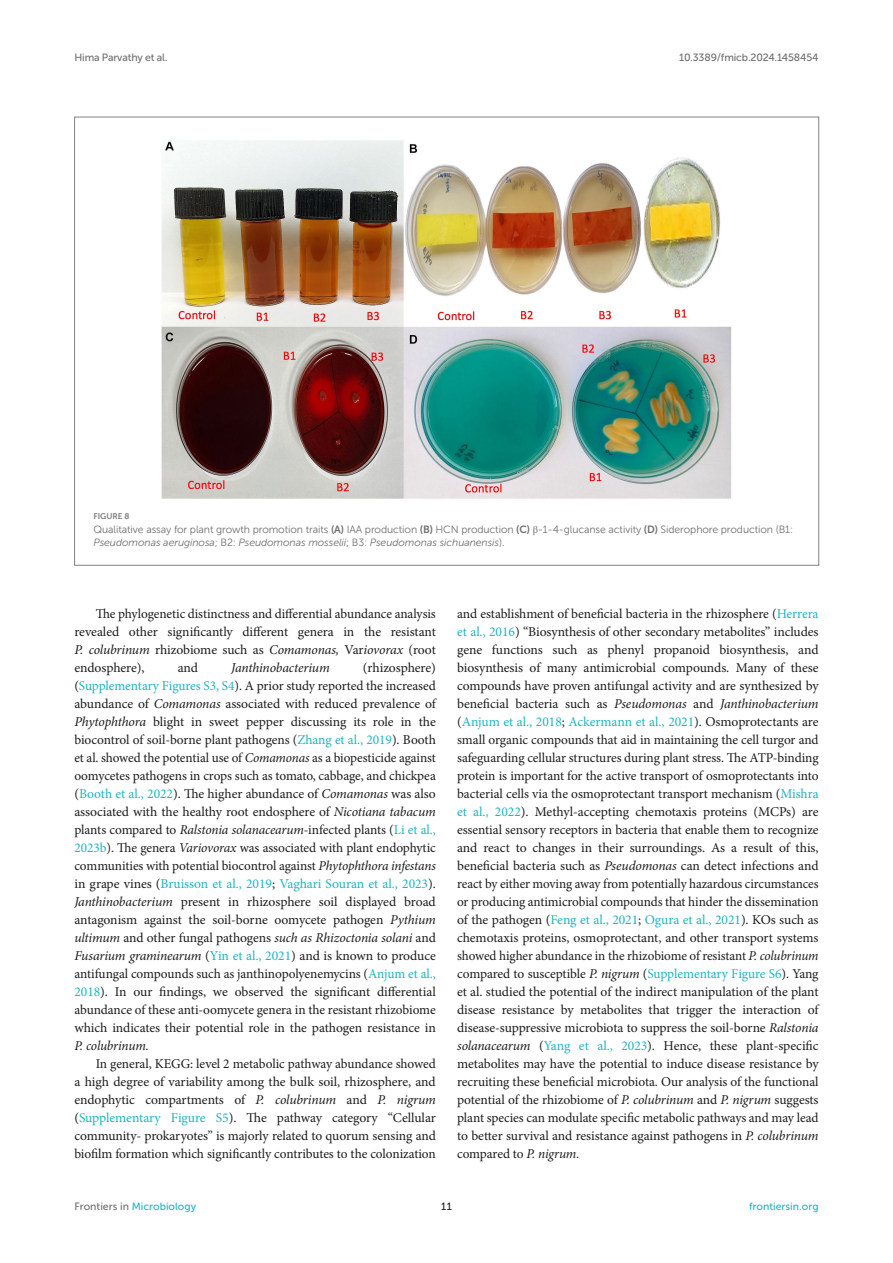
<style>
.page{position:relative;width:893px;height:1263px;background:#fff}
.page>*{position:absolute;margin:0;border:0;box-sizing:border-box;transform-origin:0 0}
.TEXT{font:13.5px/18px "Minion Pro";letter-spacing:-.005em;color:#1b1c1b;text-align:justify}
.TEXT-2{font:italic 13.5px "Minion Pro";letter-spacing:-.015em;color:#1b1c1b}
.FIG_LEG{font:10.5px/13.5px "Museo Sans 300";letter-spacing:-.01em;color:#706f70}
.t1{font:10.5px "Museo Sans 500";letter-spacing:-.015em;color:#706f70}
.t2{font:10.5px "Museo Sans 500";color:#1db5c3}
.t3{font:10.5px "Museo Sans 500";color:#1b1c1b}
.FIG_HD{font:8.25px "Museo Sans 700";letter-spacing:-.01em;color:#7e7f7f}
.s1{font-family:"Museo Sans 700"}
.s2{font-family:"STIX General"}
.s3{font-style:italic}
.s4{color:#1db5c3}
.s5{color:#706f70}
</style>
<div class="page">
<img style="left:161px;top:140px;width:571px;height:359px">
<p class="t1" style="left:74px;top:51px;width:95px">Hima Parvathy et al.</p>
<p class="t1" style="left:679px;top:51px;width:141px">10.3389/fmicb.2024.1458454</p>
<p class="FIG_HD" style="left:94px;top:512px;width:37px">FIGURE 8</p>
<p class="FIG_LEG" style="left:94px;top:522px;width:701px">Qualitative assay for plant growth promotion traits <span class="s1">(A)</span> IAA production <span class="s1">(B)</span> HCN production <span class="s1">(C)</span> <span class="s2">β</span>-1-4-glucanse activity <span class="s1">(D)</span> Siderophore production (B1:<br><span class="s3">Pseudomonas aeruginosa</span>; B2: <span class="s3">Pseudomonas mosselii</span>; B3: <span class="s3">Pseudomonas sichuanensis</span>).</p>
<p class="TEXT" style="left:74px;top:605px;width:363px;text-indent:21px">The phylogenetic distinctness and differential abundance analysis revealed other significantly different genera in the resistant <span class="s3">P. colubrinum</span> rhizobiome such as <span class="s3">Comamonas,</span> Var<span class="s3">iovorax</span> (root endosphere),</p>
<p class="TEXT" style="left:74px;top:659px;width:363px;text-indent:289px">(rhizosphere) (<span class="s4">Supplementary Figures S3, S4</span>). A prior study reported the increased abundance of <span class="s3">Comamonas</span> associated with reduced prevalence of <span class="s3">Phytophthora</span> blight in sweet pepper discussing its role in the biocontrol of soil-borne plant pathogens (<span class="s4">Zhang et al., 2019</span>). Booth et al. showed the potential use of <span class="s3">Comamonas</span> as a biopesticide against oomycetes pathogens in crops such as tomato, cabbage, and chickpea (<span class="s4">Booth et al., 2022</span>). The higher abundance of <span class="s3">Comamonas</span> was also associated with the healthy root endosphere of <span class="s3">Nicotiana tabacum </span>plants compared to <span class="s3">Ralstonia solanacearum-</span>infected plants (<span class="s4">Li et al., 2023b</span>). The genera <span class="s3">Variovorax</span> was associated with plant endophytic communities with potential biocontrol against <span class="s3">Phytophthora infestans </span>in grape vines (<span class="s4">Bruisson et al., 2019</span>; <span class="s4">Vaghari Souran et al., 2023</span>).<br><span class="s3">Janthinobacterium</span> present in rhizosphere soil displayed broad antagonism against the soil-borne oomycete pathogen <span class="s3">Pythium ultimum</span> and other fungal pathogens <span class="s3">such as Rhizoctonia solani</span> and <span class="s3">Fusarium graminearum</span> (<span class="s4">Yin et al., 2021</span>) and is known to produce antifungal compounds such as janthinopolyenemycins (<span class="s4">Anjum et al., 2018</span>). In our findings, we observed the significant differential abundance of these anti-oomycete genera in the resistant rhizobiome which indicates their potential role in the pathogen resistance in <span class="s3">P. colubrinum.</span></p>
<p class="TEXT" style="left:74px;top:1055px;width:363px;text-indent:21px">In general, KEGG: level 2 metabolic pathway abundance showed a high degree of variability among the bulk soil, rhizosphere, and endophytic compartments of <span class="s3">P. colubrinum</span> and <span class="s3">P. nigrum </span>(<span class="s4">Supplementary Figure S5</span>). The pathway category “Cellular community- prokaryotes” is majorly related to quorum sensing and biofilm formation which significantly contributes to the colonization</p>
<p class="TEXT" style="left:178px;top:659px;width:22px">and</p>
<p class="TEXT-2" style="left:231px;top:658px;width:100px">Janthinobacterium</p>
<p class="TEXT" style="left:457px;top:605px;width:363px">and establishment of beneficial bacteria in the rhizosphere (<span class="s4">Herrera et al., 2016</span>) “Biosynthesis of other secondary metabolites” includes gene functions such as phenyl propanoid biosynthesis, and biosynthesis of many antimicrobial compounds. Many of these compounds have proven antifungal activity and are synthesized by beneficial bacteria such as <span class="s3">Pseudomonas</span> and <span class="s3">Janthinobacterium </span>(<span class="s4">Anjum et al., 2018</span>; <span class="s4">Ackermann et al., 2021</span>). Osmoprotectants are small organic compounds that aid in maintaining the cell turgor and safeguarding cellular structures during plant stress. The ATP-binding protein is important for the active transport of osmoprotectants into bacterial cells via the osmoprotectant transport mechanism (<span class="s4">Mishra et al., 2022</span>). Methyl-accepting chemotaxis proteins (MCPs) are essential sensory receptors in bacteria that enable them to recognize and react to changes in their surroundings. As a result of this, beneficial bacteria such as <span class="s3">Pseudomonas</span> can detect infections and react by either moving away from potentially hazardous circumstances or producing antimicrobial compounds that hinder the dissemination of the pathogen (<span class="s4">Feng et al., 2021</span>; <span class="s4">Ogura et al., 2021</span>). KOs such as chemotaxis proteins, osmoprotectant, and other transport systems showed higher abundance in the rhizobiome of resistant <span class="s3">P. colubrinum </span>compared to susceptible <span class="s3">P. nigrum</span> (<span class="s4">Supplementary Figure S6</span>). Yang et al. studied the potential of the indirect manipulation of the plant disease resistance by metabolites that trigger the interaction of disease-suppressive microbiota to suppress the soil-borne <span class="s3">Ralstonia solanacearum</span> (<span class="s4">Yang et al., 2023</span>). Hence, these plant-specific metabolites may have the potential to induce disease resistance by recruiting these beneficial microbiota. Our analysis of the functional potential of the rhizobiome of <span class="s3">P. colubrinum</span> and <span class="s3">P. nigrum</span> suggests plant species can modulate specific metabolic pathways and may lead to better survival and resistance against pathogens in <span class="s3">P. colubrinum </span>compared to <span class="s3">P. nigrum.</span></p>
<p class="t2" style="left:74px;top:1200px;width:123px"><span class="s5">Frontiers in</span> Microbiology</p>
<p class="t3" style="left:441px;top:1200px;width:12px">11</p>
<p class="t2" style="left:749px;top:1200px;width:71px">frontiersin.org</p>
</div>
